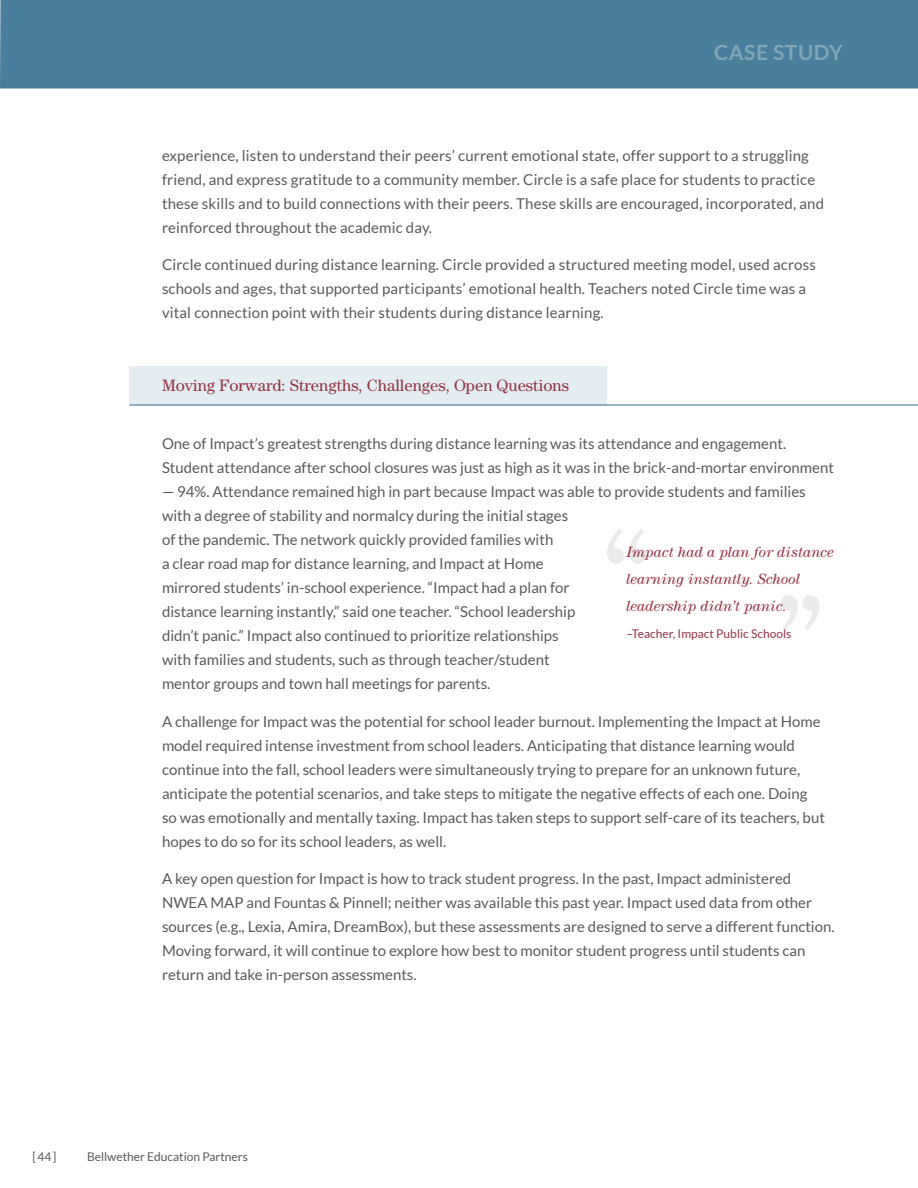
<style>
.page{position:relative;width:918px;height:1188px;background:#fff}
.page>*{position:absolute;margin:0;border:0;box-sizing:border-box;transform-origin:0 0}
.t1{font:700 21px "Lato";letter-spacing:.025em;color:#81a5b8}
.Sidebar_Title{font:16.5px "Century Std";color:#953545}
.Body_Copy{font:15px/24px "Lato";color:#5a5a5a}
.Pullquote{font:italic 15px/27px "Century Std";color:#953545}
.t2{font:12px "Lato";color:#5a5a5a}
.Pullquote-2{font:12px "Lato";color:#953545}
</style>
<div class="page">
<div style="left:0;top:0;width:918px;height:89px;background:#4b7e9a"></div>
<div style="left:130px;top:366px;width:477px;height:40px;background:#e3edf2"></div>
<hr style="left:130px;top:404px;width:788px;height:2px;background:#4b7e9a">
<svg style="left:781px;top:595px;width:39px;height:35px"></svg>
<svg style="left:607px;top:529px;width:39px;height:35px"></svg>
<h1 class="t1" style="left:714px;top:40px;width:130px">CASE STUDY</h1>
<p class="Body_Copy" style="left:162px;top:143px;width:664px">experience, listen to understand their peers’ current emotional state, offer support to a struggling friend, and express gratitude to a community member. Circle is a safe place for students to practice these skills and to build connections with their peers. These skills are encouraged, incorporated, and reinforced throughout the academic day.</p>
<p class="Body_Copy" style="left:162px;top:253px;width:655px">Circle continued during distance learning. Circle provided a structured meeting model, used across schools and ages, that supported participants’ emotional health. Teachers noted Circle time was a vital connection point with their students during distance learning.</p>
<p class="Sidebar_Title" style="left:162px;top:376px;width:409px">Moving Forward: Strengths, Challenges, Open Questions</p>
<p class="Body_Copy" style="left:162px;top:432px;width:674px">One of Impact’s greatest strengths during distance learning was its attendance and engagement.<br>Student attendance after school closures was just as high as it was in the brick-and-mortar environment</p>
<p class="Body_Copy" style="left:162px;top:480px;width:645px">— 94%. Attendance remained high in part because Impact was able to provide students and families with a degree of stability and normalcy during the initial stages<br>of the pandemic. The network quickly provided families with<br>a clear road map for distance learning, and Impact at Home<br>mirrored students’ in-school experience. “Impact had a plan for<br>distance learning instantly,” said one teacher. “School leadership<br>didn’t panic.” Impact also continued to prioritize relationships<br>with families and students, such as through teacher/student<br>mentor groups and town hall meetings for parents.</p>
<p class="Body_Copy" style="left:162px;top:709px;width:664px">A challenge for Impact was the potential for school leader burnout. Implementing the Impact at Home model required intense investment from school leaders. Anticipating that distance learning would continue into the fall, school leaders were simultaneously trying to prepare for an unknown future, anticipate the potential scenarios, and take steps to mitigate the negative effects of each one. Doing so was emotionally and mentally taxing. Impact has taken steps to support self-care of its teachers, but hopes to do so for its school leaders, as well.</p>
<p class="Body_Copy" style="left:162px;top:867px;width:674px">A key open question for Impact is how to track student progress. In the past, Impact administered NWEA MAP and Fountas &amp; Pinnell; neither was available this past year. Impact used data from other sources (e.g., Lexia, Amira, DreamBox), but these assessments are designed to serve a different function.<br>Moving forward, it will continue to explore how best to monitor student progress until students can return and take in-person assessments.</p>
<p class="Pullquote" style="left:626px;top:538px;width:209px">Impact had a plan for distance learning instantly. School leadership didn’t panic.</p>
<p class="Pullquote-2" style="left:626px;top:627px;width:166px">–Teacher, Impact Public Schools</p>
<p class="t2" style="left:32px;top:1150px;width:26px">[44]</p>
<p class="t2" style="left:87px;top:1150px;width:162px">Bellwether Education Partners</p>
</div>
